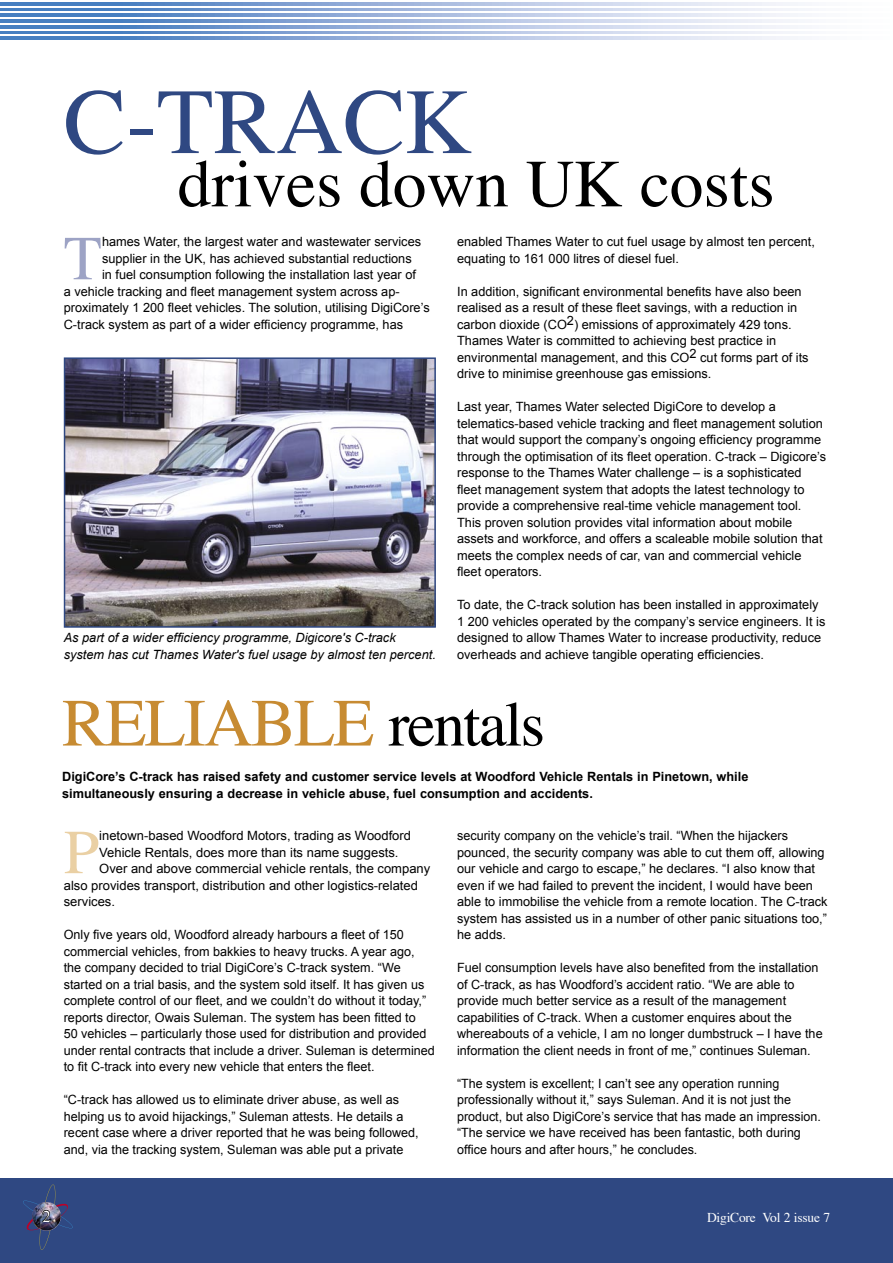
<style>
.page{position:relative;width:893px;height:1263px;background:#fff}
.page>*{position:absolute;margin:0;border:0;box-sizing:border-box;transform-origin:0 0}
.Heading_1{font:93.15px "Times";color:#2f4882}
.t1{font:67.5px "Times";letter-spacing:-.03em;color:#c78b32}
.Heading_1-2{font:67.35px "Times";color:#000}
.drop_cap{font:62.55px "Times";color:#ead0a4}
.drop_cap-2{font:62.55px "Times";color:#9da3c5}
.t2{font:16.5px "Times";color:#fff}
.t3{font:13.5px "Times";letter-spacing:-.015em;color:#fff}
.body_copy{font:12.75px/16.5px "Arial";color:#000}
.drop_cap-3{font:12.75px/16.5px "Arial";color:#000}
.blurb{font:700 12.75px/16.5px "Arial";color:#000}
.captions{font:italic 12.75px/16.5px "Arial";color:#000}
.s1{font-size:63px;color:#000}
</style>
<div class="page">
<div style="left:0;top:1178px;width:893px;height:85px;background:#2f4882"></div>
<svg style="left:0;top:2px;width:798px;height:3px;background:#9ab4db"></svg>
<svg style="left:0;top:8px;width:798px;height:3px;background:#9ab4db"></svg>
<svg style="left:0;top:14px;width:798px;height:3px;background:#9ab4db"></svg>
<svg style="left:0;top:20px;width:798px;height:2px;background:#9ab4db"></svg>
<svg style="left:0;top:25px;width:798px;height:3px;background:#9ab4db"></svg>
<svg style="left:0;top:31px;width:798px;height:3px;background:#9ab4db"></svg>
<svg style="left:0;top:37px;width:798px;height:3px;background:#9ab4db"></svg>
<svg style="left:23px;top:1184px;width:50px;height:66px"></svg>
<img style="left:67px;top:360px;width:366px;height:265px">
<div style="left:64px;top:357px;width:372px;height:271px;border:2px solid #2f4882"></div>
<p class="Heading_1" style="left:64px;top:35px;width:410px">C-TRACK</p>
<p class="Heading_1-2" style="left:178px;top:121px;width:598px">drives down UK costs</p>
<p class="drop_cap-2" style="left:64px;top:200px;width:40px">T</p>
<p class="drop_cap-3" style="left:102px;top:234px;width:321px">hames Water, the largest water and wastewater services</p>
<p class="drop_cap-3" style="left:102px;top:250px;width:311px">supplier in the UK, has achieved substantial reductions</p>
<p class="drop_cap-3" style="left:102px;top:267px;width:315px">in fuel consumption following the installation last year of</p>
<p class="drop_cap-3" style="left:64px;top:283px;width:337px">a vehicle tracking and fleet management system across ap-</p>
<p class="drop_cap-3" style="left:64px;top:300px;width:367px">proximately 1 200 fleet vehicles. The solution, utilising DigiCore’s</p>
<p class="drop_cap-3" style="left:64px;top:316px;width:341px">C-track system as part of a wider efficiency programme, has</p>
<p class="captions" style="left:64px;top:630px;width:374px">As part of a wider efficiency programme, Digicore's C-track system has cut Thames Water's fuel usage by almost ten percent.</p>
<p class="drop_cap-3" style="left:457px;top:234px;width:359px">enabled Thames Water to cut fuel usage by almost ten percent, equating to 161 000 litres of diesel fuel.</p>
<p class="body_copy" style="left:457px;top:283px;width:353px">In addition, significant environmental benefits have also been realised as a result of these fleet savings, with a reduction in carbon dioxide (CO2) emissions of approximately 429 tons.<br>Thames Water is committed to achieving best practice in environmental management, and this CO2 cut forms part of its drive to minimise greenhouse gas emissions.</p>
<p class="body_copy" style="left:457px;top:399px;width:370px">Last year, Thames Water selected DigiCore to develop a telematics-based vehicle tracking and fleet management solution that would support the company’s ongoing efficiency programme through the optimisation of its fleet operation. C-track – Digicore’s response to the Thames Water challenge – is a sophisticated fleet management system that adopts the latest technology to provide a comprehensive real-time vehicle management tool.<br>This proven solution provides vital information about mobile assets and workforce, and offers a scaleable mobile solution that meets the complex needs of car, van and commercial vehicle fleet operators.</p>
<p class="body_copy" style="left:457px;top:597px;width:370px">To date, the C-track solution has been installed in approximately 1 200 vehicles operated by the company’s service engineers. It is designed to allow Thames Water to increase productivity, reduce overheads and achieve tangible operating efficiencies.</p>
<p class="t1" style="left:62px;top:660px;width:484px">RELIABLE <span class="s1">rentals</span></p>
<p class="blurb" style="left:62px;top:769px;width:688px">DigiCore’s C-track has raised safety and customer service levels at Woodford Vehicle Rentals in Pinetown, while simultaneously ensuring a decrease in vehicle abuse, fuel consumption and accidents.</p>
<p class="drop_cap" style="left:64px;top:794px;width:37px">P</p>
<p class="drop_cap-3" style="left:99px;top:827px;width:313px">inetown-based Woodford Motors, trading as Woodford</p>
<p class="drop_cap-3" style="left:99px;top:844px;width:301px">Vehicle Rentals, does more than its name suggests.</p>
<p class="drop_cap-3" style="left:99px;top:860px;width:333px">Over and above commercial vehicle rentals, the company</p>
<p class="drop_cap-3" style="left:64px;top:877px;width:356px">also provides transport, distribution and other logistics-related</p>
<p class="drop_cap-3" style="left:64px;top:893px;width:53px">services.</p>
<p class="body_copy" style="left:64px;top:926px;width:373px">Only five years old, Woodford already harbours a fleet of 150 commercial vehicles, from bakkies to heavy trucks. A year ago, the company decided to trial DigiCore’s C-track system. “We started on a trial basis, and the system sold itself. It has given us complete control of our fleet, and we couldn’t do without it today,” reports director, Owais Suleman. The system has been fitted to<br>50 vehicles – particularly those used for distribution and provided under rental contracts that include a driver. Suleman is determined to fit C-track into every new vehicle that enters the fleet.</p>
<p class="body_copy" style="left:64px;top:1091px;width:356px">“C-track has allowed us to eliminate driver abuse, as well as helping us to avoid hijackings,” Suleman attests. He details a recent case where a driver reported that he was being followed, and, via the tracking system, Suleman was able put a private</p>
<p class="body_copy" style="left:457px;top:828px;width:372px">security company on the vehicle’s trail. “When the hijackers pounced, the security company was able to cut them off, allowing our vehicle and cargo to escape,” he declares. “I also know that even if we had failed to prevent the incident, I would have been able to immobilise the vehicle from a remote location. The C-track system has assisted us in a number of other panic situations too,” he adds.</p>
<p class="body_copy" style="left:457px;top:960px;width:367px">Fuel consumption levels have also benefited from the installation of C-track, as has Woodford’s accident ratio. “We are able to provide much better service as a result of the management capabilities of C-track. When a customer enquires about the whereabouts of a vehicle, I am no longer dumbstruck – I have the information the client needs in front of me,” continues Suleman.</p>
<p class="body_copy" style="left:457px;top:1075px;width:365px">“The system is excellent; I can’t see any operation running professionally without it,” says Suleman. And it is not just the product, but also DigiCore’s service that has made an impression. “The service we have received has been fantastic, both during office hours and after hours,” he concludes.</p>
<p class="t2" style="left:42px;top:1200px;width:10px">2</p>
<p class="t3" style="left:707px;top:1204px;width:125px">DigiCore Vol 2 issue 7</p>
</div>
